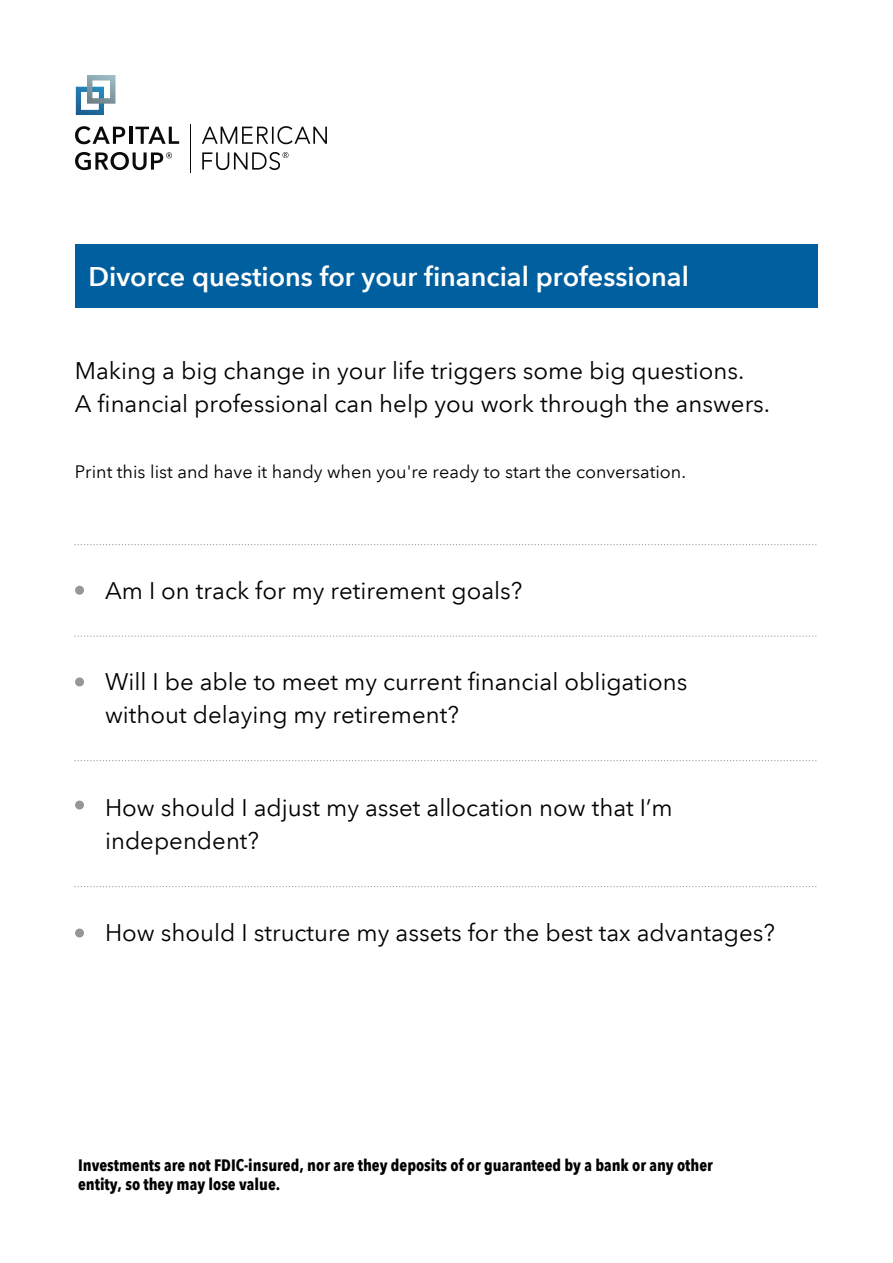
<style>
.page{position:relative;width:893px;height:1263px;background:#fff}
.page>*{position:absolute;margin:0;border:0;box-sizing:border-box;transform-origin:0 0}
.t1{font:600 27px "Avenir Next LT Com";color:#fff}
.t2{font:24px/33px "Avenir Next LT Com";color:#020202}
.t3{font:18px "Avenir Next LT Com";color:#020202}
.t4{font:700 condensed 16.5px/19.8px "Avenir Next LT Com";color:#020202}
</style>
<div class="page">
<div style="left:75px;top:929px;width:9px;height:9px;background:#979797;border-radius:4px"></div>
<div style="left:75px;top:586px;width:9px;height:9px;background:#979797;border-radius:4px"></div>
<div style="left:75px;top:677px;width:9px;height:9px;background:#979797;border-radius:4px"></div>
<div style="left:75px;top:801px;width:9px;height:9px;background:#979797;border-radius:4px"></div>
<div style="left:75px;top:244px;width:743px;height:64px;background:#005f9e"></div>
<svg style="left:75px;top:544px;width:742px;height:1px"></svg>
<svg style="left:75px;top:636px;width:742px;height:1px"></svg>
<svg style="left:75px;top:760px;width:742px;height:1px"></svg>
<svg style="left:75px;top:886px;width:742px;height:1px"></svg>
<svg style="left:76px;top:86px;width:28px;height:29px"></svg>
<svg style="left:87px;top:75px;width:28px;height:29px"></svg>
<hr style="left:190px;top:124px;width:1px;height:48px;background:#0a0b09">
<svg style="left:75px;top:126px;width:50px;height:18px"></svg>
<hr style="left:129px;top:127px;width:3px;height:17px;background:#0a0b09">
<svg style="left:135px;top:127px;width:44px;height:17px"></svg>
<svg style="left:75px;top:152px;width:97px;height:18px"></svg>
<svg style="left:202px;top:126px;width:125px;height:18px"></svg>
<svg style="left:202px;top:152px;width:86px;height:18px"></svg>
<p class="t1" style="left:88px;top:261px;width:602px">Divorce questions for your financial professional</p>
<p class="t2" style="left:75px;top:354px;width:697px">Making a big change in your life triggers some big questions.<br>A financial professional can help you work through the answers.</p>
<p class="t3" style="left:75px;top:461px;width:612px">Print this list and have it handy when you're ready to start the conversation.</p>
<p class="t2" style="left:105px;top:574px;width:419px">Am I on track for my retirement goals?</p>
<p class="t2" style="left:105px;top:665px;width:583px">Will I be able to meet my current financial obligations without delaying my retirement?</p>
<p class="t2" style="left:105px;top:791px;width:569px">How should I adjust my asset allocation now that I’m independent?</p>
<p class="t2" style="left:105px;top:916px;width:671px">How should I structure my assets for the best tax advantages?</p>
<p class="t4" style="left:78px;top:1155px;width:636px">Investments are not FDIC-insured, nor are they deposits of or guaranteed by a bank or any other entity, so they may lose value.</p>
</div>
